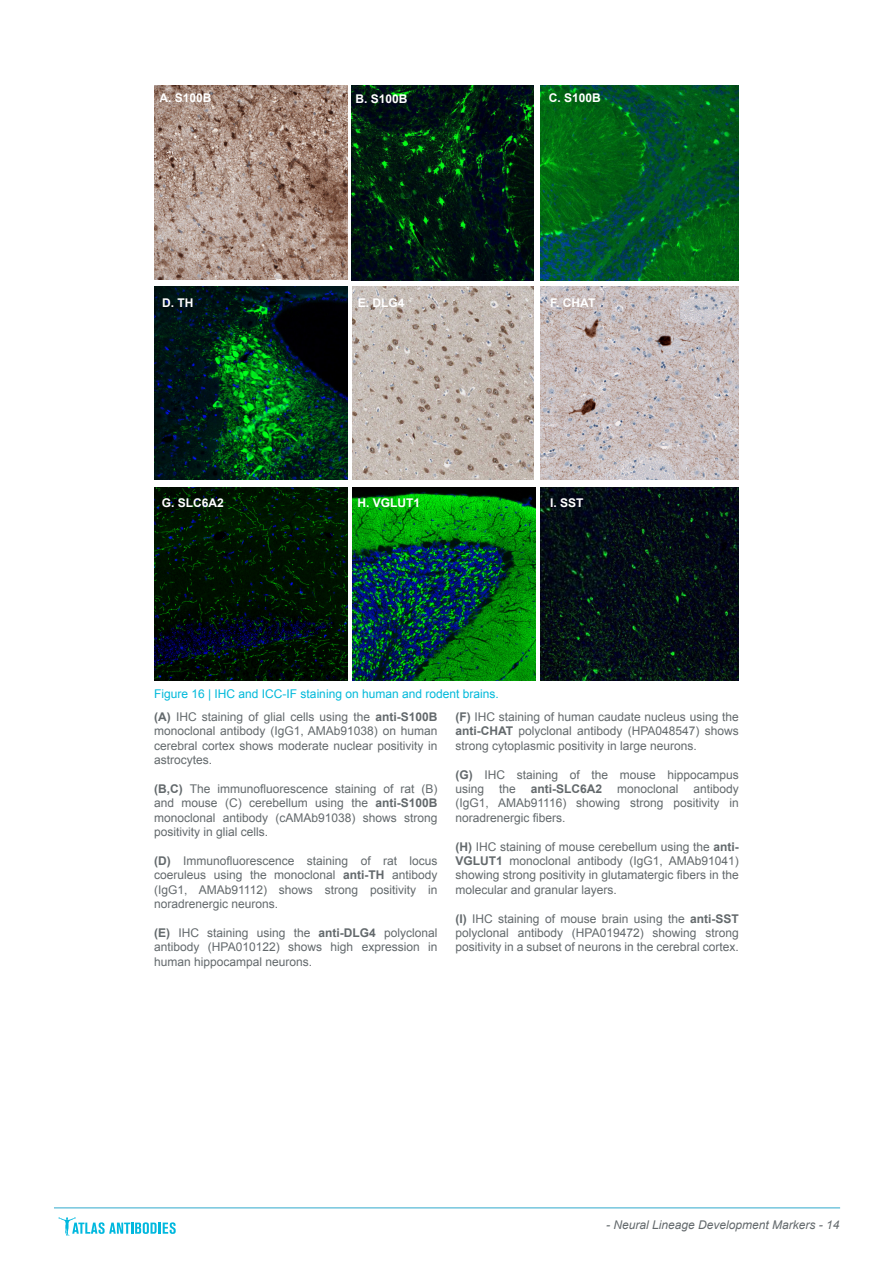
<style>
.page{position:relative;width:893px;height:1263px;background:#fff}
.page>*{position:absolute;margin:0;border:0;box-sizing:border-box;transform-origin:0 0}
.t1{font:12px/14.4px "Arial";color:#63696c;text-align:justify}
.t2{font:700 12px "Arial";color:#fff}
.t3{font:12px "Arial";color:#00b9da}
.t4{font:italic 12px "Arial";color:#63696c}
.s1{font-weight:700}
</style>
<div class="page">
<img style="left:154px;top:286px;width:194px;height:194px">
<img style="left:540px;top:286px;width:199px;height:194px">
<img style="left:154px;top:86px;width:194px;height:193px">
<img style="left:352px;top:85px;width:181px;height:196px">
<img style="left:540px;top:86px;width:199px;height:194px">
<img style="left:353px;top:286px;width:180px;height:194px">
<img style="left:154px;top:487px;width:194px;height:194px">
<img style="left:353px;top:487px;width:182px;height:194px">
<img style="left:540px;top:487px;width:199px;height:194px">
<svg style="left:58px;top:1217px;width:118px;height:18px"></svg>
<hr style="left:54px;top:1207px;width:786px;height:1px;background:#30a9cc">
<p class="t2" style="left:160px;top:90px;width:54px">A. S100B</p>
<p class="t2" style="left:162px;top:295px;width:33px">D. TH</p>
<p class="t2" style="left:355px;top:91px;width:54px">B. S100B</p>
<p class="t2" style="left:358px;top:295px;width:48px">E. DLG4</p>
<p class="t2" style="left:549px;top:90px;width:54px">C. S100B</p>
<p class="t2" style="left:550px;top:295px;width:47px">F. CHAT</p>
<p class="t2" style="left:162px;top:494px;width:64px">G. SLC6A2</p>
<p class="t2" style="left:358px;top:494px;width:64px">H. VGLUT1</p>
<p class="t2" style="left:550px;top:494px;width:35px">I. SST</p>
<p class="t3" style="left:154px;top:685px;width:346px">Figure 16 | IHC and ICC-IF staining on human and rodent brains.</p>
<p class="t1" style="left:154px;top:710px;width:285px"><span class="s1">(A)</span> IHC staining of glial cells using the <span class="s1">anti-S100B </span>monoclonal antibody (IgG1, AMAb91038) on human cerebral cortex shows moderate nuclear positivity in astrocytes.</p>
<p class="t1" style="left:154px;top:782px;width:285px"><span class="s1">(B,C)</span> The immunofluorescence staining of rat (B) and mouse (C) cerebellum using the <span class="s1">anti-S100B </span>monoclonal antibody (cAMAb91038) shows strong positivity in glial cells.</p>
<p class="t1" style="left:154px;top:854px;width:285px"><span class="s1">(D)</span> Immunofluorescence staining of rat locus coeruleus using the monoclonal <span class="s1">anti-TH</span> antibody (IgG1, AMAb91112) shows strong positivity in noradrenergic neurons.</p>
<p class="t1" style="left:154px;top:926px;width:285px"><span class="s1">(E)</span> IHC staining using the <span class="s1">anti-DLG4</span> polyclonal antibody (HPA010122) shows high expression in human hippocampal neurons.</p>
<p class="t1" style="left:455px;top:710px;width:285px"><span class="s1">(F)</span> IHC staining of human caudate nucleus using the <span class="s1">anti-CHAT</span> polyclonal antibody (HPA048547) shows strong cytoplasmic positivity in large neurons.</p>
<p class="t1" style="left:455px;top:767px;width:285px"><span class="s1">(G)</span> IHC staining of the mouse hippocampus using the <span class="s1">anti-SLC6A2</span> monoclonal antibody (IgG1, AMAb91116) showing strong positivity in noradrenergic fibers.</p>
<p class="t1" style="left:455px;top:839px;width:285px"><span class="s1">(H)</span> IHC staining of mouse cerebellum using the <span class="s1">anti-VGLUT1</span> monoclonal antibody (IgG1, AMAb91041) showing strong positivity in glutamatergic fibers in the molecular and granular layers.</p>
<p class="t1" style="left:455px;top:911px;width:285px"><span class="s1">(I)</span> IHC staining of mouse brain using the <span class="s1">anti-SST </span>polyclonal antibody (HPA019472) showing strong positivity in a subset of neurons in the cerebral cortex.</p>
<p class="t4" style="left:606px;top:1217px;width:235px">- Neural Lineage Development Markers - 14</p>
</div>
